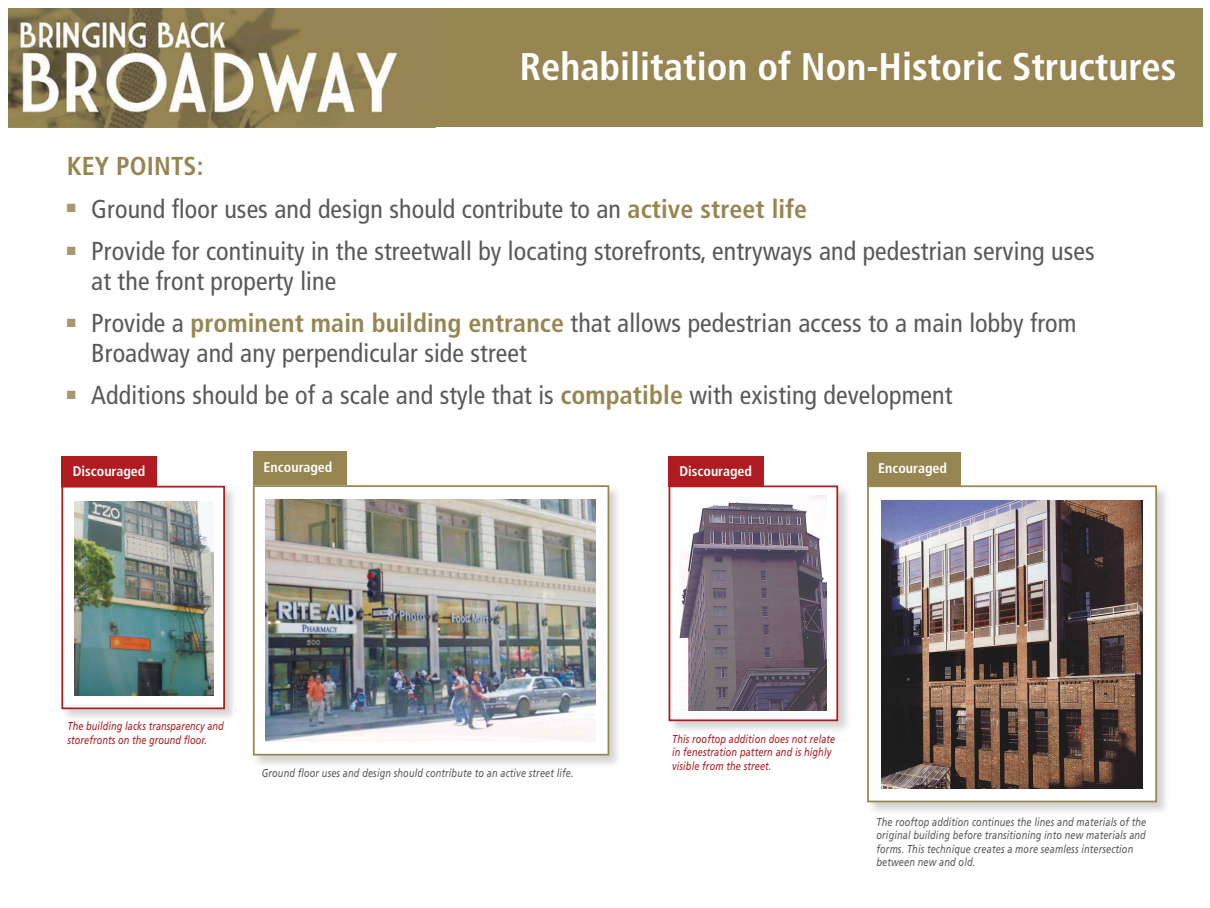
<style>
.page{position:relative;width:1210px;height:908px;background:#fff}
.page>*{position:absolute;margin:0;border:0;box-sizing:border-box;transform-origin:0 0}
.t1{font:700 condensed 38.5px "Frutiger";color:#fff}
.t2{font:condensed 25.9px/29.7px "Frutiger";letter-spacing:.005em;color:#58595b}
.t3{font:700 condensed 25.9px "Frutiger";letter-spacing:.005em;color:#978552}
.t4{font:700 condensed 14px "Frutiger";color:#fff}
.t5{font:italic 11.45px/13.3px "Frutiger";letter-spacing:.015em;color:#58595b;scale:.8 1}
.t6{font:italic 11.45px/13.3px "Frutiger";letter-spacing:.015em;color:#af1b20;scale:.8 1}
.s1{font-weight:700;color:#978552}
</style>
<div class="page">
<div style="left:8px;top:9px;width:1194px;height:118px;background:#978552"></div>
<img style="left:8px;top:9px;width:390px;height:118px">
<div style="left:252px;top:484px;width:370px;height:284px;background:#231f20;opacity:.2"></div>
<div style="left:253px;top:485px;width:356px;height:270px;background:#fff;border:2px solid #978552"></div>
<div style="left:253px;top:451px;width:93px;height:34px;background:#978552"></div>
<div style="left:60px;top:484px;width:178px;height:238px;background:#231f20;opacity:.2"></div>
<div style="left:61px;top:485px;width:164px;height:224px;background:#fff;border:2px solid #af1b20"></div>
<div style="left:62px;top:456px;width:95px;height:31px;background:#af1b20"></div>
<img style="left:75px;top:501px;width:138px;height:194px">
<div style="left:866px;top:484px;width:304px;height:331px;background:#231f20;opacity:.2"></div>
<div style="left:867px;top:485px;width:290px;height:317px;background:#fff;border:2px solid #978552"></div>
<div style="left:867px;top:452px;width:93px;height:34px;background:#978552"></div>
<img style="left:882px;top:500px;width:260px;height:288px">
<div style="left:667px;top:484px;width:184px;height:249px;background:#231f20;opacity:.2"></div>
<div style="left:668px;top:485px;width:170px;height:236px;background:#fff;border:2px solid #af1b20"></div>
<div style="left:668px;top:456px;width:95px;height:30px;background:#af1b20"></div>
<img style="left:680px;top:495px;width:147px;height:215px">
<img style="left:266px;top:499px;width:329px;height:242px">
<h1 class="t1" style="left:520px;top:44px;width:658px">Rehabilitation of Non-Historic Structures</h1>
<p class="t3" style="left:67px;top:151px;width:138px">KEY POINTS:</p>
<p class="t2" style="left:67px;top:194px;width:742px"><sup>■</sup> Ground floor uses and design should contribute to an <span class="s1">active street life</span></p>
<p class="t2" style="left:91px;top:236px;width:1005px;text-indent:-25px"><sup>■</sup> Provide for continuity in the streetwall by locating storefronts, entryways and pedestrian serving uses at the front property line</p>
<p class="t2" style="left:91px;top:308px;width:986px;text-indent:-25px"><sup>■</sup> Provide a <span class="s1">prominent main building entrance</span> that allows pedestrian access to a main lobby from<br>Broadway and any perpendicular side street</p>
<p class="t2" style="left:67px;top:380px;width:887px"><sup>■</sup> Additions should be of a scale and style that is <span class="s1">compatible</span> with existing development</p>
<p class="t4" style="left:264px;top:458px;width:70px">Encouraged</p>
<p class="t4" style="left:73px;top:463px;width:74px">Discouraged</p>
<p class="t4" style="left:878px;top:459px;width:70px">Encouraged</p>
<p class="t4" style="left:679px;top:462px;width:74px">Discouraged</p>
<p class="t6" style="left:68px;top:719px;width:197px">The building lacks transparency and storefronts on the ground floor.</p>
<p class="t5" style="left:262px;top:766px;width:391px">Ground floor uses and design should contribute to an active street life.</p>
<p class="t6" style="left:672px;top:732px;width:205px">This rooftop addition does not relate in fenestration pattern and is highly visible from the street.</p>
<p class="t5" style="left:876px;top:815px;width:339px">The rooftop addition continues the lines and materials of the original building before transitioning into new materials and forms. This technique creates a more seamless intersection between new and old.</p>
</div>
